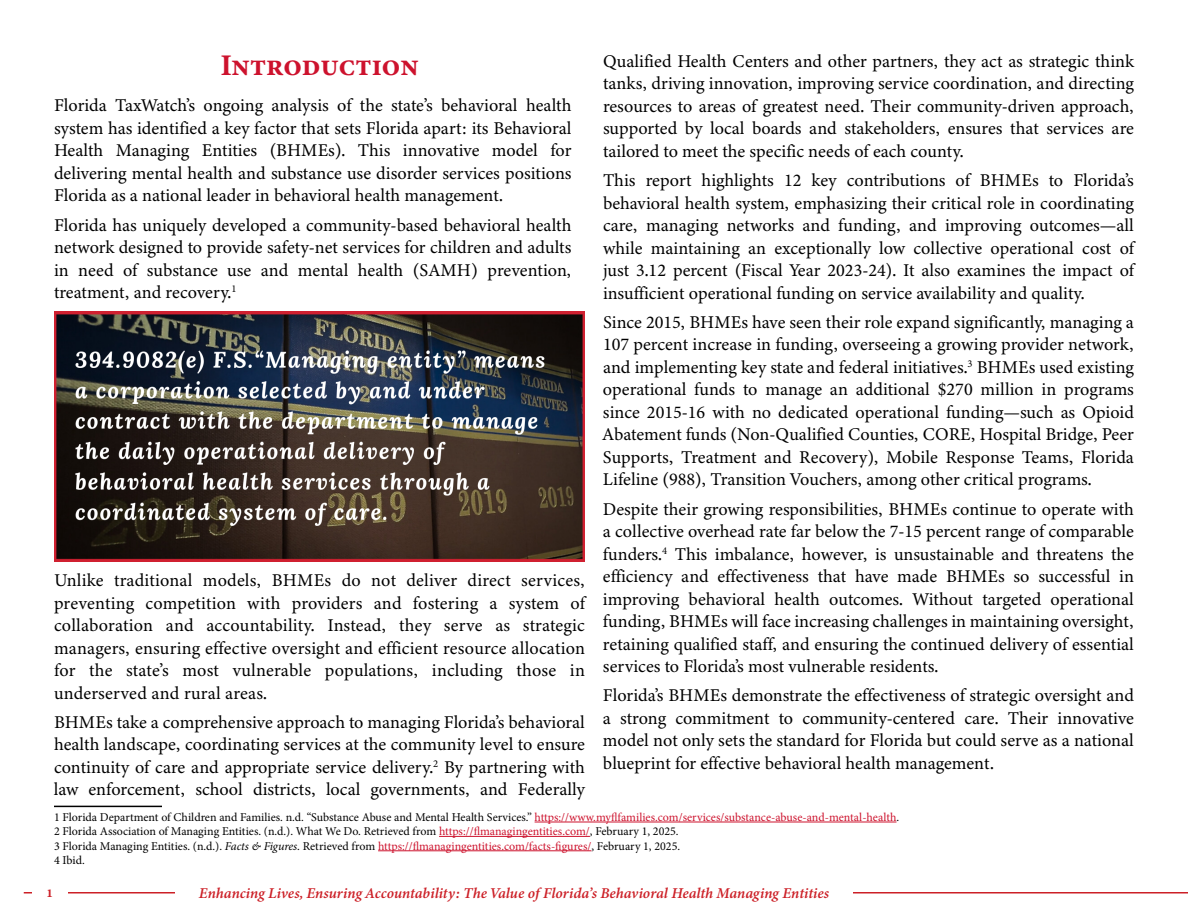
<style>
.page{position:relative;width:1188px;height:918px;background:#fff}
.page>*{position:absolute;margin:0;border:0;box-sizing:border-box;transform-origin:0 0}
.t1{font:30px "Minion Variable Concept";letter-spacing:.01em;color:#cd122d}
.t2{font:18px/22.5px "Minion Variable Concept";color:#000;text-align:justify}
.t3{font:italic 15px "Minion Variable Concept";color:#cc2027}
.t4{font:12px/14.4px "Minion Pro";color:#000}
.t5{font:12px "Minion Variable Concept";color:#cc2027}
.s1{color:#cd122d}
.s2{font-style:italic}
</style>
<div class="page">
<hr style="left:24px;top:892px;width:1164px;height:2px;background:#cc2027">
<div style="left:175px;top:882px;width:678px;height:20px;background:#fff"></div>
<div style="left:32px;top:885px;width:36px;height:16px;background:#fff"></div>
<hr style="left:54px;top:806px;width:108px;height:1px;background:#000">
<hr style="left:535px;top:822px;width:362px;height:1px;background:#cd122d">
<hr style="left:439px;top:836px;width:151px;height:1px;background:#cd122d">
<hr style="left:378px;top:850px;width:213px;height:1px;background:#cd122d">
<img style="left:54px;top:311px;width:531px;height:251px">
<p class="t2" style="left:603px;top:50px;width:533px">Qualified Health Centers and other partners, they act as strategic think tanks, driving innovation, improving service coordination, and directing resources to areas of greatest need. Their community-driven approach, supported by local boards and stakeholders, ensures that services are tailored to meet the specific needs of each county.</p>
<p class="t2" style="left:603px;top:169px;width:533px">This report highlights 12 key contributions of BHMEs to Florida’s behavioral health system, emphasizing their critical role in coordinating care, managing networks and funding, and improving outcomes—all while maintaining an exceptionally low collective operational cost of just 3.12 percent (Fiscal Year 2023-24). It also examines the impact of insufficient operational funding on service availability and quality.</p>
<p class="t2" style="left:603px;top:311px;width:533px">Since 2015, BHMEs have seen their role expand significantly, managing a 107 percent increase in funding, overseeing a growing provider network, and implementing key state and federal initiatives.<sup>3</sup> BHMEs used existing operational funds to manage an additional $270 million in programs since 2015-16 with no dedicated operational funding—such as Opioid Abatement funds (Non-Qualified Counties, CORE, Hospital Bridge, Peer Supports, Treatment and Recovery), Mobile Response Teams, Florida Lifeline (988), Transition Vouchers, among other critical programs.</p>
<p class="t2" style="left:603px;top:497px;width:533px">Despite their growing responsibilities, BHMEs continue to operate with a collective overhead rate far below the 7-15 percent range of comparable funders.<sup>4</sup> This imbalance, however, is unsustainable and threatens the efficiency and effectiveness that have made BHMEs so successful in improving behavioral health outcomes. Without targeted operational funding, BHMEs will face increasing challenges in maintaining oversight, retaining qualified staff, and ensuring the continued delivery of essential services to Florida’s most vulnerable residents.</p>
<p class="t2" style="left:603px;top:684px;width:533px">Florida’s BHMEs demonstrate the effectiveness of strategic oversight and a strong commitment to community-centered care. Their innovative model not only sets the standard for Florida but could serve as a national blueprint for effective behavioral health management.</p>
<h1 class="t1" style="left:220px;top:45px;width:200px">Introduction</h1>
<p class="t2" style="left:54px;top:94px;width:519px">Florida TaxWatch’s ongoing analysis of the state’s behavioral health system has identified a key factor that sets Florida apart: its Behavioral Health Managing Entities (BHMEs). This innovative model for delivering mental health and substance use disorder services positions Florida as a national leader in behavioral health management.</p>
<p class="t2" style="left:54px;top:213px;width:519px">Florida has uniquely developed a community-based behavioral health network designed to provide safety-net services for children and adults in need of substance use and mental health (SAMH) prevention, treatment, and recovery.<sup>1</sup></p>
<p class="t2" style="left:54px;top:569px;width:533px">Unlike traditional models, BHMEs do not deliver direct services, preventing competition with providers and fostering a system of collaboration and accountability. Instead, they serve as strategic managers, ensuring effective oversight and efficient resource allocation for the state’s most vulnerable populations, including those in underserved and rural areas.</p>
<p class="t2" style="left:54px;top:711px;width:533px">BHMEs take a comprehensive approach to managing Florida’s behavioral health landscape, coordinating services at the community level to ensure continuity of care and appropriate service delivery.<sup>2</sup> By partnering with law enforcement, school districts, local governments, and Federally</p>
<p class="t4" style="left:54px;top:810px;width:847px">1 Florida Department of Children and Families. n.d. “Substance Abuse and Mental Health Services.” <span class="s1">https://www.myflfamilies.com/services/substance-abuse-and-mental-health</span>.<br>2 Florida Association of Managing Entities. (n.d.). What We Do. Retrieved from <span class="s1">https://flmanagingentities.com/</span>, February 1, 2025.<br>3 Florida Managing Entities. (n.d.). <span class="s2">Facts &amp; Figures</span>. Retrieved from <span class="s1">https://flmanagingentities.com/facts-figures/</span>, February 1, 2025.<br>4 Ibid.</p>
<p class="t5" style="left:46px;top:885px;width:8px">1</p>
<p class="t3" style="left:199px;top:882px;width:632px">Enhancing Lives, Ensuring Accountability: The Value of Florida’s Behavioral Health Managing Entities</p>
</div>
